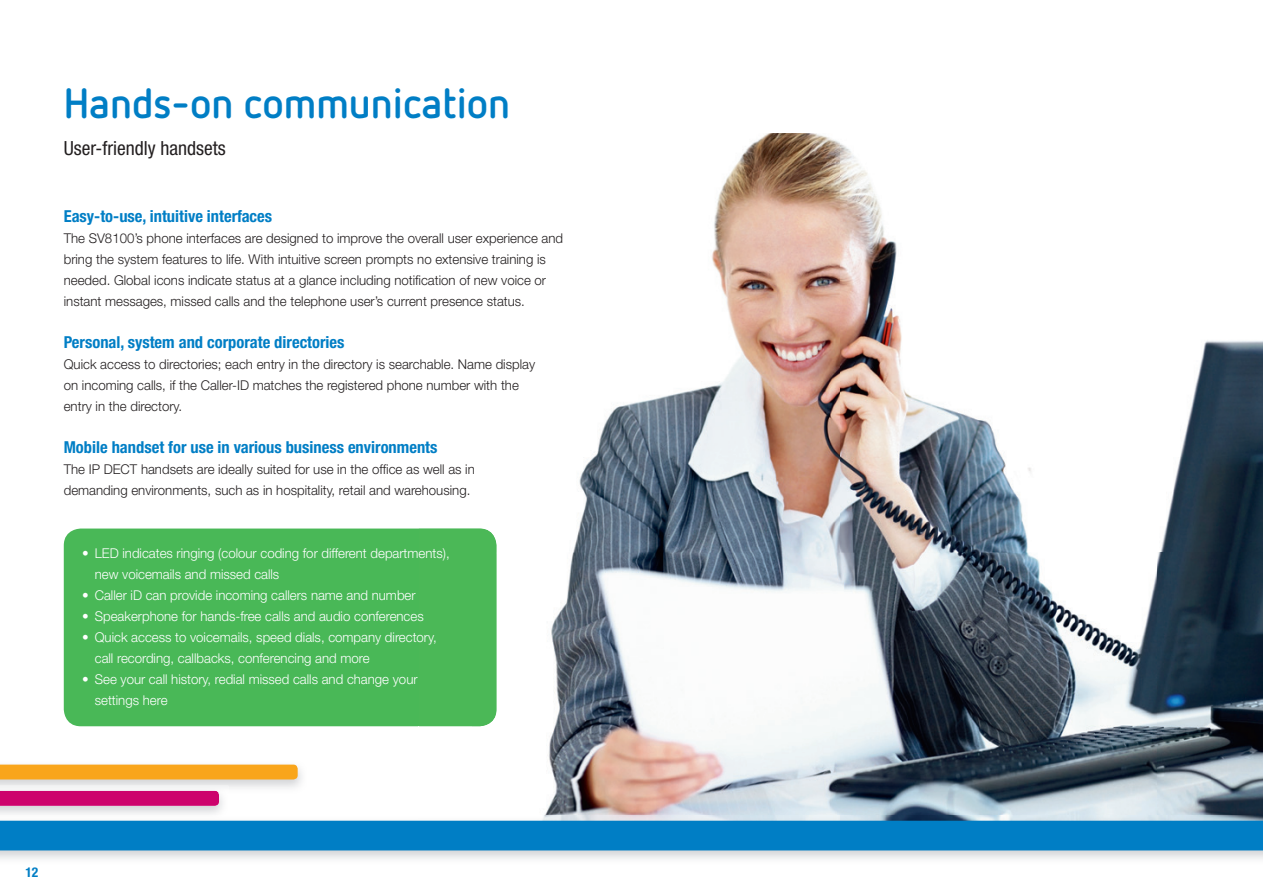
<style>
.page{position:relative;width:1263px;height:893px;background:#fff}
.page>*{position:absolute;margin:0;border:0;box-sizing:border-box;transform-origin:0 0}
.t1{font:700 42px "Netto OT";color:#007ec5}
.t2{font:condensed 19.5px "Helvetica Neue LT Pro";color:#231f20}
.t3{font:700 condensed 16.5px "Helvetica Neue LT Pro";color:#007ec5}
.t4{font:300 13.5px/21px "Helvetica Neue LT Pro";color:#231f20}
.t5{font:300 13.5px/21px "Helvetica Neue LT Pro";color:#fff}
.t6{font:700 condensed 13.5px "Helvetica Neue LT Pro";color:#007ec5}
</style>
<div class="page">
<div style="left:64px;top:528px;width:432px;height:198px;background:#49b857;border-radius:17px"></div>
<img style="left:496px;top:133px;width:767px;height:420px">
<img style="left:471px;top:553px;width:792px;height:262px">
<img style="left:419px;top:528px;width:77px;height:198px">
<img style="left:684px;top:820px;width:579px;height:39px">
<img style="left:419px;top:815px;width:844px;height:5px">
<div style="left:0;top:821px;width:1263px;height:29px;background:#007ec5"></div>
<svg style="left:0;top:793px;width:219px;height:13px;background:#cd056e"></svg>
<img style="left:0;top:791px;width:219px;height:2px">
<div style="left:0;top:765px;width:298px;height:14px;background:#f9a51b"></div>
<h1 class="t1" style="left:64px;top:76px;width:448px">Hands-on communication</h1>
<h2 class="t2" style="left:64px;top:137px;width:164px">User-friendly handsets</h2>
<p class="t3" style="left:64px;top:206px;width:210px">Easy-to-use, intuitive interfaces</p>
<p class="t4" style="left:64px;top:227px;width:501px">The SV8100’s phone interfaces are designed to improve the overall user experience and bring the system features to life. With intuitive screen prompts no extensive training is needed. Global icons indicate status at a glance including notification of new voice or instant messages, missed calls and the telephone user’s current presence status.</p>
<p class="t3" style="left:64px;top:332px;width:282px">Personal, system and corporate directories</p>
<p class="t4" style="left:64px;top:353px;width:473px">Quick access to directories; each entry in the directory is searchable. Name display on incoming calls, if the Caller-ID matches the registered phone number with the entry in the directory.</p>
<p class="t3" style="left:64px;top:437px;width:375px">Mobile handset for use in various business environments</p>
<p class="t4" style="left:64px;top:458px;width:412px">The IP DECT handsets are ideally suited for use in the office as well as in demanding environments, such as in hospitality, retail and warehousing.</p>
<p class="t5" style="left:95px;top:542px;width:356px;text-indent:-13px">• LED indicates ringing (colour coding for different departments), new voicemails and missed calls</p>
<p class="t5" style="left:82px;top:584px;width:335px">• Caller iD can provide incoming callers name and number</p>
<p class="t5" style="left:82px;top:605px;width:343px">• Speakerphone for hands-free calls and audio conferences</p>
<p class="t5" style="left:95px;top:626px;width:343px;text-indent:-13px">• Quick access to voicemails, speed dials, company directory, call recording, callbacks, conferencing and more</p>
<p class="t5" style="left:95px;top:668px;width:324px;text-indent:-13px">• See your call history, redial missed calls and change your settings here</p>
<p class="t6" style="left:25px;top:864px;width:14px">12</p>
</div>
